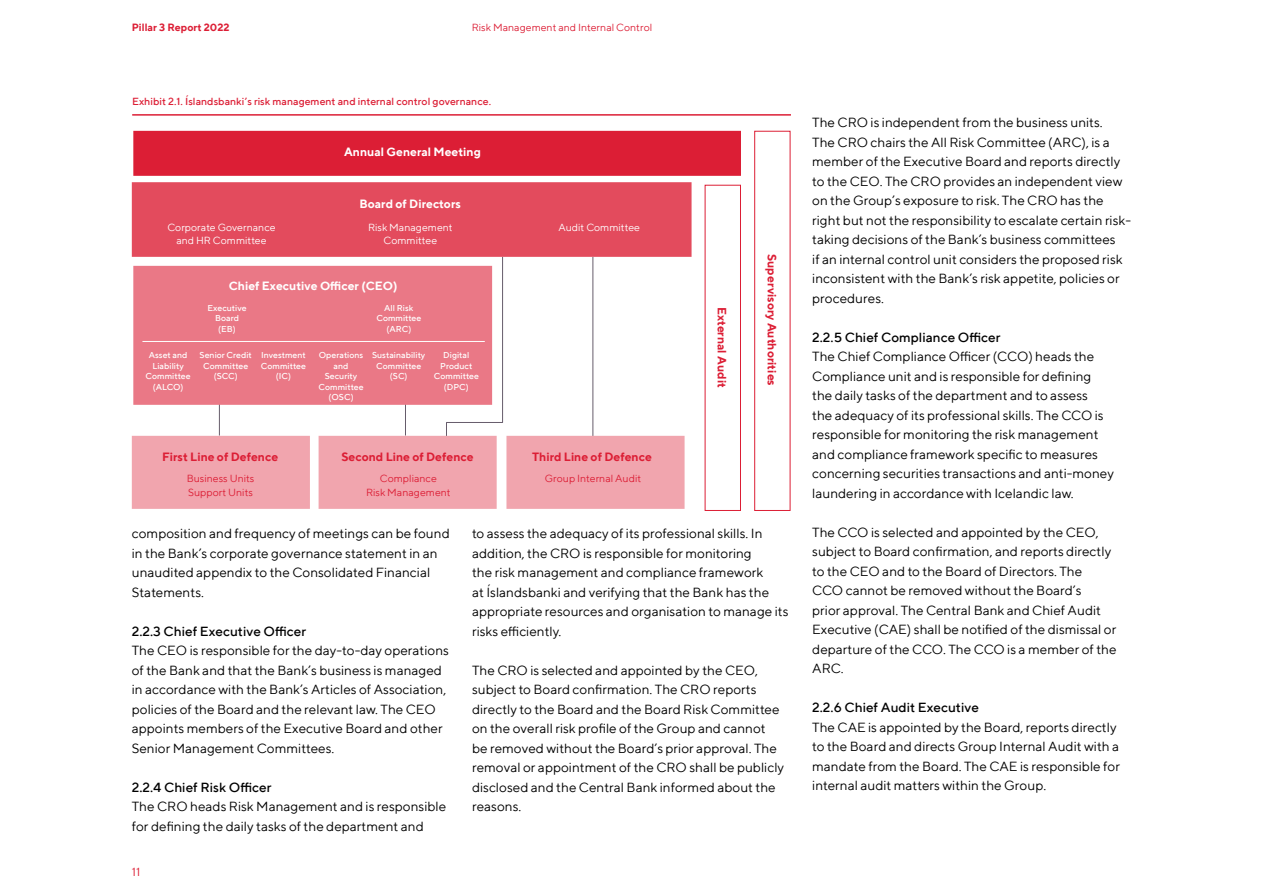
<style>
.page{position:relative;width:1263px;height:893px;background:#fff}
.page>*{position:absolute;margin:0;border:0;box-sizing:border-box;transform-origin:0 0}
.ISB_meginmal{font:13.5px/19.5px "TT Norms";color:#000}
.ISB_meginmal-2{font:500 13.5px "TT Norms";color:#000}
.ISB_meginmal-3{font:700 12px "TT Norms";color:#dc1e35}
.ISB_meginmal-4{font:700 12px "TT Norms";color:#fff}
.t1{font:12px "TT Norms";color:#dc1e35}
.ISB_meginmal-5{font:10.5px "TT Norms";color:#dc1e35}
.ISB_meginmal-6{font:10.5px "TT Norms";color:#fff}
.t2{font:500 10.5px "TT Norms";color:#dc1e35}
.t3{font:700 10.5px "TT Norms";color:#dc1e35}
.ISB_meginmal-7{font:500 8.7px/10.5px "TT Norms";color:#fff;text-align:center}
</style>
<div class="page">
<svg style="left:704px;top:184px;width:37px;height:327px"></svg>
<div style="left:133px;top:131px;width:608px;height:45px;background:#dc1e35"></div>
<hr style="left:132px;top:114px;width:659px;height:2px;background:#dc1e35">
<hr style="left:592px;top:257px;width:1px;height:186px;background:#665c6b">
<hr style="left:405px;top:387px;width:1px;height:49px;background:#665c6b">
<hr style="left:502px;top:257px;width:1px;height:166px;background:#665c6b">
<hr style="left:219px;top:387px;width:1px;height:49px;background:#665c6b">
<div style="left:132px;top:182px;width:559px;height:75px;background:#e34b5d"></div>
<div style="left:132px;top:436px;width:178px;height:73px;background:#f1a5ae"></div>
<svg style="left:319px;top:423px;width:178px;height:86px"></svg>
<div style="left:506px;top:436px;width:178px;height:73px;background:#f1a5ae"></div>
<div style="left:133px;top:266px;width:359px;height:139px;background:#ea7886"></div>
<svg style="left:754px;top:130px;width:37px;height:381px"></svg>
<hr style="left:446px;top:422px;width:57px;height:1px;background:#665c6b">
<hr style="left:142px;top:341px;width:343px;height:1px;background:#fff">
<p class="t3" style="left:132px;top:20px;width:99px">Pillar 3 Report 2022</p>
<p class="ISB_meginmal-5" style="left:472px;top:20px;width:182px">Risk Management and Internal Control</p>
<p class="t2" style="left:132px;top:95px;width:360px">Exhibit 2.1. Íslandsbanki’s risk management and internal control governance.</p>
<p class="ISB_meginmal-4" style="left:344px;top:144px;width:138px">Annual General Meeting</p>
<p class="ISB_meginmal-6" style="left:167px;top:220px;width:110px">Corporate Governance</p>
<p class="ISB_meginmal-6" style="left:176px;top:234px;width:92px">and HR Committee</p>
<p class="ISB_meginmal-4" style="left:359px;top:196px;width:103px">Board of Directors</p>
<p class="ISB_meginmal-6" style="left:368px;top:220px;width:86px">Risk Management</p>
<p class="ISB_meginmal-6" style="left:383px;top:234px;width:55px">Committee</p>
<p class="ISB_meginmal-4" style="left:229px;top:278px;width:170px">Chief Executive Officer (CEO)</p>
<p class="ISB_meginmal-7" style="left:146px;top:350px;width:46px">Asset and<br>Liability<br>Committee</p>
<p class="ISB_meginmal-7" style="left:153px;top:381px;width:32px">(ALCO)</p>
<p class="ISB_meginmal-7" style="left:207px;top:302px;width:41px">Executive</p>
<p class="ISB_meginmal-7" style="left:215px;top:313px;width:25px">Board</p>
<p class="ISB_meginmal-7" style="left:218px;top:323px;width:19px">(EB)</p>
<p class="ISB_meginmal-7" style="left:200px;top:350px;width:54px">Senior Credit<br>Committee</p>
<p class="ISB_meginmal-7" style="left:214px;top:371px;width:26px">(SCC)</p>
<p class="ISB_meginmal-7" style="left:261px;top:350px;width:46px">Investment</p>
<p class="ISB_meginmal-7" style="left:261px;top:360px;width:46px">Committee</p>
<p class="ISB_meginmal-7" style="left:276px;top:371px;width:17px">(IC)</p>
<p class="ISB_meginmal-7" style="left:319px;top:350px;width:46px">Operations and</p>
<p class="ISB_meginmal-7" style="left:319px;top:371px;width:46px">Security<br>Committee</p>
<p class="ISB_meginmal-7" style="left:328px;top:392px;width:27px">(OSC)</p>
<p class="ISB_meginmal-7" style="left:384px;top:302px;width:31px">All Risk</p>
<p class="ISB_meginmal-7" style="left:376px;top:313px;width:46px">Committee</p>
<p class="ISB_meginmal-7" style="left:386px;top:323px;width:26px">(ARC)</p>
<p class="ISB_meginmal-7" style="left:372px;top:350px;width:55px">Sustainability</p>
<p class="ISB_meginmal-7" style="left:376px;top:360px;width:46px">Committee</p>
<p class="ISB_meginmal-7" style="left:390px;top:371px;width:19px">(SC)</p>
<p class="ISB_meginmal-7" style="left:434px;top:350px;width:46px">Digital<br>Product<br>Committee (DPC)</p>
<p class="ISB_meginmal-6" style="left:558px;top:220px;width:83px">Audit Committee</p>
<p class="ISB_meginmal-3" style="left:162px;top:449px;width:118px">First Line of Defence</p>
<p class="ISB_meginmal-3" style="left:341px;top:449px;width:134px">Second Line of Defence</p>
<p class="ISB_meginmal-3" style="left:532px;top:449px;width:121px">Third Line of Defence</p>
<p class="ISB_meginmal-5" style="left:187px;top:472px;width:69px">Business Units</p>
<p class="ISB_meginmal-5" style="left:188px;top:485px;width:66px">Support Units</p>
<p class="ISB_meginmal-5" style="left:380px;top:472px;width:59px">Compliance</p>
<p class="ISB_meginmal-5" style="left:366px;top:485px;width:86px">Risk Management</p>
<p class="ISB_meginmal-5" style="left:545px;top:472px;width:98px">Group Internal Audit</p>
<p class="ISB_meginmal-3" style="left:730px;top:307px;width:82px;rotate:90deg">External Audit</p>
<p class="ISB_meginmal-3" style="left:780px;top:254px;width:133px;rotate:90deg">Supervisory Authorities</p>
<p class="ISB_meginmal" style="left:132px;top:524px;width:319px">composition and frequency of meetings can be found in the Bank’s corporate governance statement in an unaudited appendix to the Consolidated Financial Statements.</p>
<p class="ISB_meginmal-2" style="left:132px;top:623px;width:176px">2.2.3 Chief Executive Officer</p>
<p class="ISB_meginmal" style="left:132px;top:641px;width:319px">The CEO is responsible for the day-to-day operations of the Bank and that the Bank’s business is managed in accordance with the Bank’s Articles of Association, policies of the Board and the relevant law. The CEO appoints members of the Executive Board and other Senior Management Committees.</p>
<p class="ISB_meginmal-2" style="left:132px;top:779px;width:141px">2.2.4 Chief Risk Officer</p>
<p class="ISB_meginmal" style="left:132px;top:797px;width:316px">The CRO heads Risk Management and is responsible for defining the daily tasks of the department and</p>
<p class="t1" style="left:132px;top:865px;width:10px">11</p>
<p class="ISB_meginmal" style="left:472px;top:524px;width:318px">to assess the adequacy of its professional skills. In addition, the CRO is responsible for monitoring<br>the risk management and compliance framework<br>at Íslandsbanki and verifying that the Bank has the appropriate resources and organisation to manage its risks efficiently.</p>
<p class="ISB_meginmal" style="left:472px;top:660px;width:314px">The CRO is selected and appointed by the CEO, subject to Board confirmation. The CRO reports directly to the Board and the Board Risk Committee on the overall risk profile of the Group and cannot be removed without the Board’s prior approval. The removal or appointment of the CRO shall be publicly disclosed and the Central Bank informed about the reasons.</p>
<p class="ISB_meginmal" style="left:812px;top:113px;width:320px">The CRO is independent from the business units.<br>The CRO chairs the All Risk Committee (ARC), is a member of the Executive Board and reports directly to the CEO. The CRO provides an independent view on the Group’s exposure to risk. The CRO has the right but not the responsibility to escalate certain risk&shy;taking decisions of the Bank’s business committees<br>if an internal control unit considers the proposed risk inconsistent with the Bank’s risk appetite, policies or procedures.</p>
<p class="ISB_meginmal-2" style="left:812px;top:329px;width:190px">2.2.5 Chief Compliance Officer</p>
<p class="ISB_meginmal" style="left:812px;top:347px;width:303px">The Chief Compliance Officer (CCO) heads the Compliance unit and is responsible for defining the daily tasks of the department and to assess<br>the adequacy of its professional skills. The CCO is responsible for monitoring the risk management and compliance framework specific to measures concerning securities transactions and anti-money laundering in accordance with Icelandic law.</p>
<p class="ISB_meginmal" style="left:812px;top:522px;width:306px">The CCO is selected and appointed by the CEO, subject to Board confirmation, and reports directly to the CEO and to the Board of Directors. The CCO cannot be removed without the Board’s<br>prior approval. The Central Bank and Chief Audit Executive (CAE) shall be notified of the dismissal or departure of the CCO. The CCO is a member of the ARC.</p>
<p class="ISB_meginmal-2" style="left:812px;top:699px;width:168px">2.2.6 Chief Audit Executive</p>
<p class="ISB_meginmal" style="left:812px;top:717px;width:309px">The CAE is appointed by the Board, reports directly to the Board and directs Group Internal Audit with a mandate from the Board. The CAE is responsible for internal audit matters within the Group.</p>
</div>
